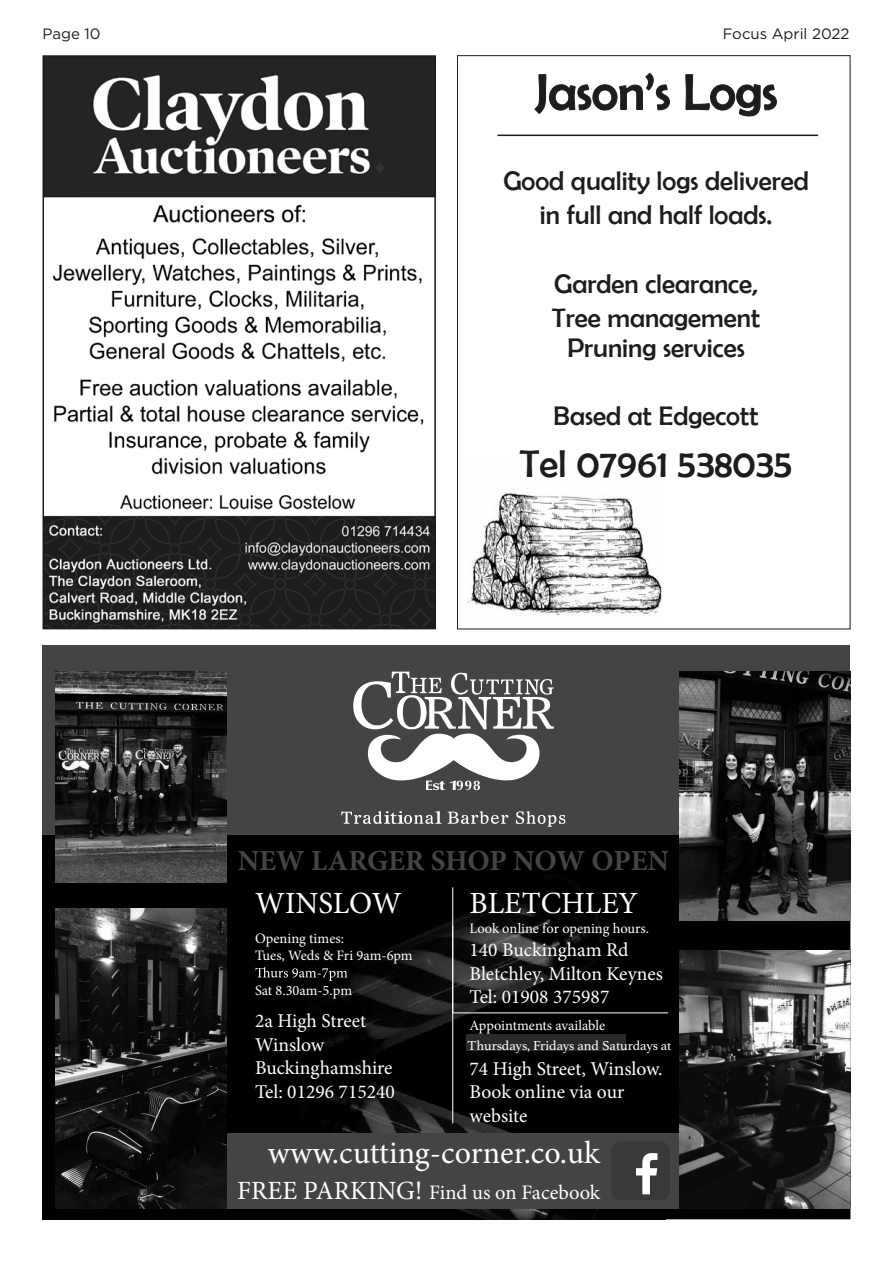
<style>
.page{position:relative;width:893px;height:1263px;background:#fff}
.page>*{position:absolute;margin:0;border:0;box-sizing:border-box;transform-origin:0 0}
.t1{font:51px "Berlin Sans FB";color:#1d1d1b}
.t2{font:39px "Berlin Sans FB";color:#1d1d1b}
.t3{font:31.95px "Minion Pro";letter-spacing:.005em;color:#fff}
.t4{font:30.9px "Minion Pro";color:#fff}
.t5{font:700 29.1px "Minion Pro";letter-spacing:-.005em;color:#444}
.t6{font:27px/34.2px "Berlin Sans FB";color:#1d1d1b;text-align:center}
.t7{font:20.55px "Minion Pro";color:#fff}
.t8{font:19.5px/23.4px "Minion Pro";color:#fff}
.t9{font:15px "Gotham";color:#1d1d1b}
.t10{font:14.4px/17.2px "Minion Pro";color:#fff}
.t11{font:13.65px "Athelas";color:#fff}
.s1{font-size:26.25px}
</style>
<div class="page">
<div style="left:665px;top:835px;width:185px;height:384px;background:#000"></div>
<img style="left:43px;top:835px;width:622px;height:384px">
<div style="left:43px;top:645px;width:807px;height:190px;background:#444"></div>
<svg style="left:341px;top:811px;width:101px;height:13px"></svg>
<svg style="left:448px;top:811px;width:60px;height:13px"></svg>
<svg style="left:516px;top:811px;width:49px;height:16px"></svg>
<svg style="left:353px;top:671px;width:201px;height:119px"></svg>
<svg style="left:255px;top:967px;width:92px;height:14px"></svg>
<svg style="left:452px;top:887px;width:217px;height:126px;background:#0d0d0d"></svg>
<div style="left:56px;top:1133px;width:794px;height:76px;background:#444"></div>
<img style="left:680px;top:671px;width:170px;height:249px">
<img style="left:56px;top:671px;width:171px;height:212px">
<img style="left:680px;top:950px;width:170px;height:259px">
<img style="left:56px;top:909px;width:171px;height:300px">
<div style="left:611px;top:1142px;width:59px;height:58px;background:#393939;border-radius:9px"></div>
<svg style="left:636px;top:1153px;width:21px;height:41px"></svg>
<hr style="left:452px;top:925px;width:1px;height:198px;background:#fff">
<div style="left:466px;top:1035px;width:160px;height:16px;background:#292928"></div>
<img style="left:46px;top:58px;width:387px;height:568px">
<div style="left:43px;top:55px;width:393px;height:574px;border:2px solid #1d1d1b"></div>
<img style="left:466px;top:491px;width:196px;height:125px">
<svg style="left:534px;top:72px;width:136px;height:63px"></svg>
<svg style="left:685px;top:74px;width:92px;height:43px"></svg>
<hr style="left:497px;top:135px;width:321px;height:1px;background:#1d1d1b">
<p class="t9" style="left:43px;top:24px;width:59px">Page 10</p>
<p class="t9" style="left:723px;top:24px;width:128px">Focus April 2022</p>
<h1 class="t1" style="left:535px;top:64px;width:244px">Jason’s Logs</h1>
<h3 class="t6" style="left:503px;top:163px;width:307px">Good quality logs delivered in full and half loads.</h3>
<h3 class="t6" style="left:552px;top:266px;width:210px;text-align:left">Garden clearance,<br>Tree management</h3>
<h3 class="t6" style="left:567px;top:330px;width:179px">Pruning services</h3>
<h3 class="t6" style="left:554px;top:399px;width:206px">Based at Edgecott</h3>
<h2 class="t2" style="left:519px;top:442px;width:275px">Tel 07961 538035</h2>
<h3 class="t5" style="left:238px;top:840px;width:433px">NEW LARGER SHOP NOW OPEN</h3>
<h3 class="t4" style="left:470px;top:883px;width:170px">BLETCHLEY</h3>
<p class="t10" style="left:470px;top:919px;width:181px">Look online for opening hours.</p>
<p class="t8" style="left:470px;top:938px;width:195px">140 Buckingham Rd<br>Bletchley, Milton Keynes<br>Tel: 01908 375987</p>
<p class="t10" style="left:470px;top:1016px;width:137px">Appointments available</p>
<p class="t8" style="left:470px;top:1057px;width:195px">74 High Street, Winslow.<br>Book online via our website</p>
<h3 class="t3" style="left:268px;top:1132px;width:334px">www.cutting-corner.co.uk</h3>
<p class="t7" style="left:237px;top:1178px;width:364px"><span class="s1">FREE PARKING!</span> Find us on Facebook</p>
<h3 class="t4" style="left:255px;top:883px;width:148px">WINSLOW</h3>
<p class="t10" style="left:255px;top:930px;width:159px">Opening times:<br>Tues, Weds &amp; Fri 9am-6pm</p>
<p class="t10" style="left:255px;top:981px;width:99px">Sat 8.30am-5.pm</p>
<p class="t8" style="left:255px;top:1009px;width:141px">2a High Street<br>Winslow<br>Buckinghamshire<br>Tel: 01296 715240</p>
<p class="t11" style="left:467px;top:1034px;width:206px">Thursdays, Fridays and Saturdays at</p>
</div>
